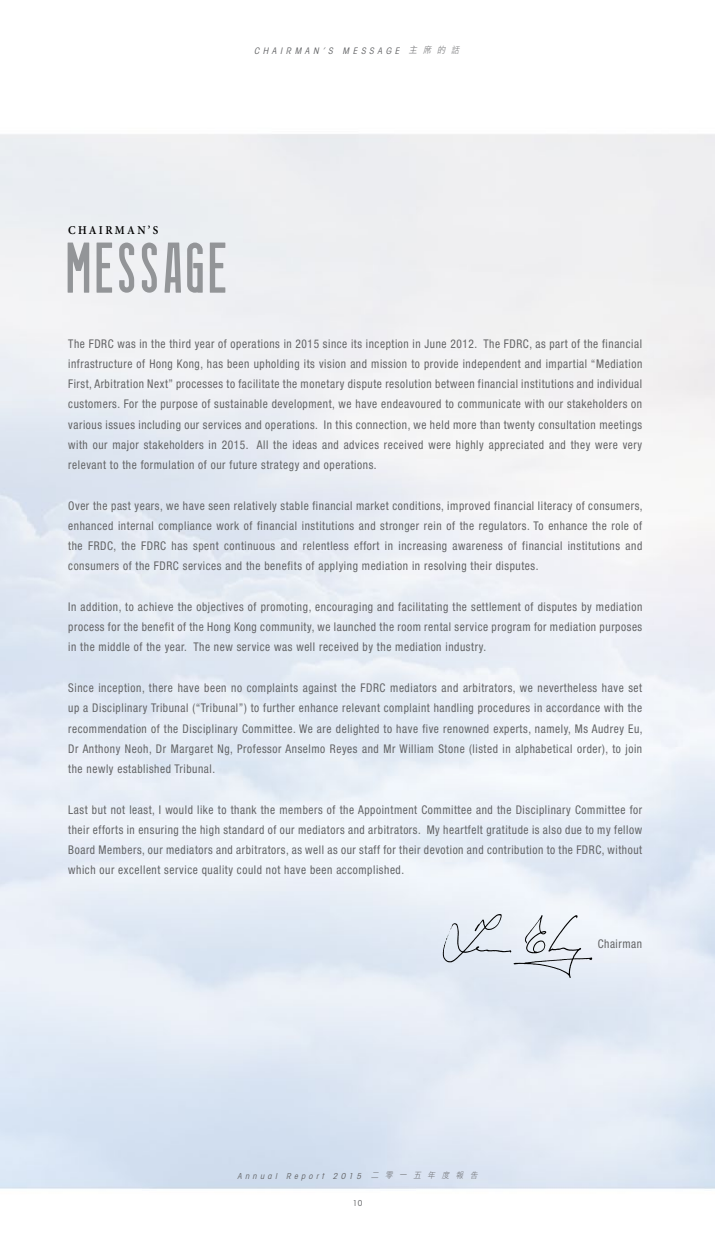
<style>
.page{position:relative;width:715px;height:1259px;background:#fff}
.page>*{position:absolute;margin:0;border:0;box-sizing:border-box;transform-origin:0 0}
.Body_text{font:700 62.85px "Berlin Email";letter-spacing:.06em;color:#939598}
.t1{font:condensed 12px/20.2px "Helvetica Neue";letter-spacing:.05em;color:#636466;text-align:justify;scale:.95 1}
.Watch_detail_head{font:600 12px "Minion Pro";letter-spacing:.21em;color:#000;scale:.93 1}
.t2{font:italic condensed 9px "Avant Garde";color:#636466}
.t3{font:italic 9px "DF Hei Std W3";color:#636466;scale:.9 1}
.t4{font:italic condensed 8.25px "Avant Garde";color:#636466}
.t5{font:italic 8.25px "DF Hei Std W3";color:#636466;scale:.9 1}
.t6{font:condensed 8.25px "Avant Garde";color:#636466}
</style>
<div class="page">
<img style="left:442px;top:908px;width:150px;height:71px">
<p class="t2" style="left:254px;top:45px;width:149px">CHAIRMAN’S MESSAGE</p>
<p class="t3" style="left:409px;top:45px;width:60px">主 席 的 話</p>
<p class="Watch_detail_head" style="left:68px;top:221px;width:98px">CHAIRMAN’S</p>
<p class="Body_text" style="left:68px;top:230px;width:162px">MESSAGE</p>
<p class="t1" style="left:68px;top:333px;width:605px">The FDRC was in the third year of operations in 2015 since its inception in June 2012. The FDRC, as part of the financial infrastructure of Hong Kong, has been upholding its vision and mission to provide independent and impartial “Mediation First, Arbitration Next” processes to facilitate the monetary dispute resolution between financial institutions and individual customers. For the purpose of sustainable development, we have endeavoured to communicate with our stakeholders on various issues including our services and operations. In this connection, we held more than twenty consultation meetings with our major stakeholders in 2015. All the ideas and advices received were highly appreciated and they were very relevant to the formulation of our future strategy and operations.</p>
<p class="t1" style="left:68px;top:495px;width:606px">Over the past years, we have seen relatively stable financial market conditions, improved financial literacy of consumers, enhanced internal compliance work of financial institutions and stronger rein of the regulators. To enhance the role of the FRDC, the FDRC has spent continuous and relentless effort in increasing awareness of financial institutions and consumers of the FDRC services and the benefits of applying mediation in resolving their disputes.</p>
<p class="t1" style="left:68px;top:596px;width:605px">In addition, to achieve the objectives of promoting, encouraging and facilitating the settlement of disputes by mediation process for the benefit of the Hong Kong community, we launched the room rental service program for mediation purposes in the middle of the year. The new service was well received by the mediation industry.</p>
<p class="t1" style="left:68px;top:677px;width:606px">Since inception, there have been no complaints against the FDRC mediators and arbitrators, we nevertheless have set up a Disciplinary Tribunal (“Tribunal”) to further enhance relevant complaint handling procedures in accordance with the recommendation of the Disciplinary Committee. We are delighted to have five renowned experts, namely, Ms Audrey Eu, Dr Anthony Neoh, Dr Margaret Ng, Professor Anselmo Reyes and Mr William Stone (listed in alphabetical order), to join the newly established Tribunal.</p>
<p class="t1" style="left:68px;top:799px;width:605px">Last but not least, I would like to thank the members of the Appointment Committee and the Disciplinary Committee for their efforts in ensuring the high standard of our mediators and arbitrators. My heartfelt gratitude is also due to my fellow Board Members, our mediators and arbitrators, as well as our staff for their devotion and contribution to the FDRC, without which our excellent service quality could not have been accomplished.</p>
<p class="t4" style="left:237px;top:1170px;width:127px">Annual Report 2015</p>
<p class="t5" style="left:371px;top:1171px;width:122px">二零一五年度報告</p>
<p class="t6" style="left:352px;top:1198px;width:11px">10</p>
<p class="t1" style="left:597px;top:933px;width:48px">Chairman</p>
</div>
